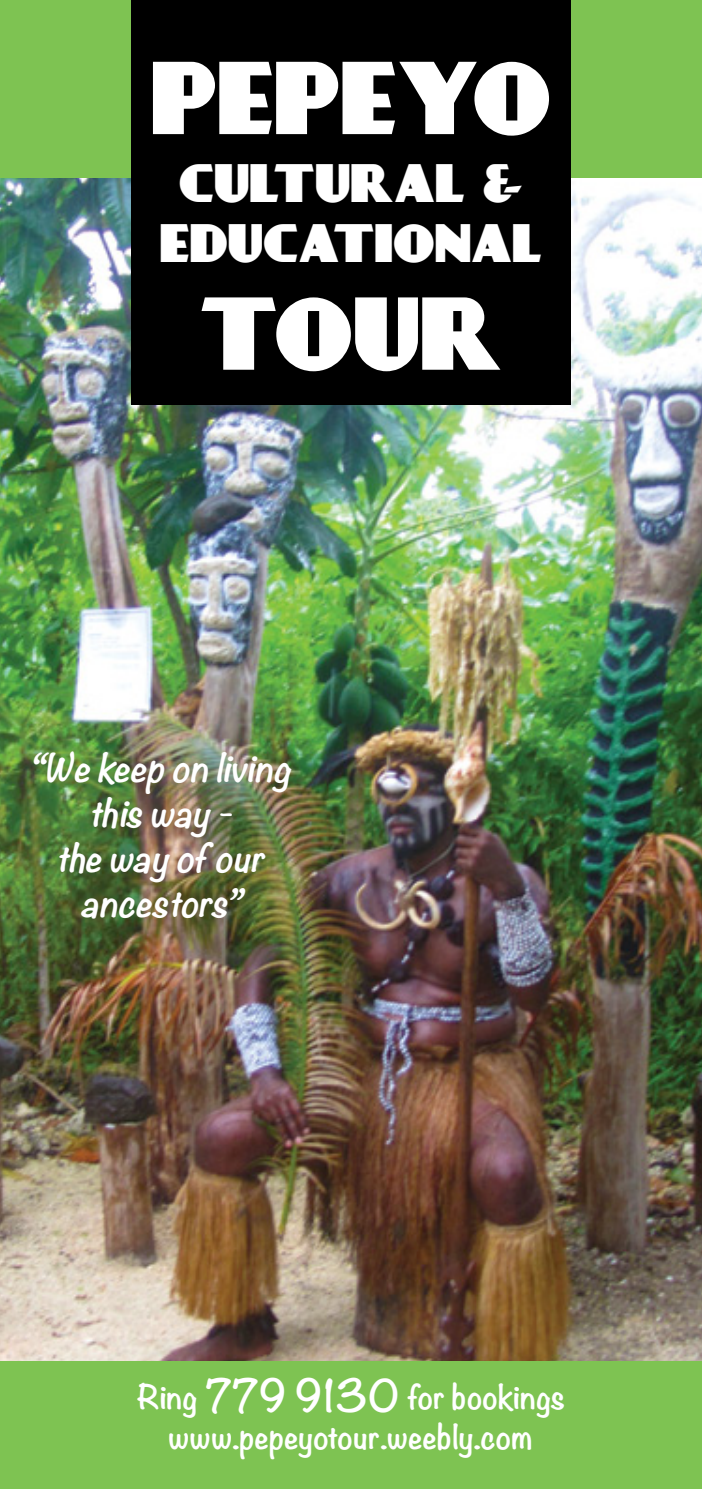
<style>
.page{position:relative;width:702px;height:1489px;background:#fff}
.page>*{position:absolute;margin:0;border:0;box-sizing:border-box;transform-origin:0 0}
.t1{font:90px "Day Poster Black NF";color:#fff}
.t2{font:47.5px/60px "Day Poster Black NF";color:#fff;text-align:center}
.t3{font:italic 700 35px/45px "Noteworthy";color:#fff;text-align:center}
.t4{font:700 30px/40px "Noteworthy";color:#fff;text-align:center}
.s1{font-size:40px}
</style>
<div class="page">
<img style="left:0;top:177px;width:702px;height:1184px">
<div style="left:0;top:0;width:702px;height:177px;background:#7ec352"></div>
<div style="left:131px;top:0;width:439px;height:404px;background:#000"></div>
<div style="left:0;top:1361px;width:702px;height:127px;background:#7ec352"></div>
<h1 class="t1" style="left:151px;top:42px;width:402px">PEPEYO</h1>
<h2 class="t2" style="left:160px;top:153px;width:384px">CULTURAL &amp;<br>EDUCATIONAL</h2>
<h1 class="t1" style="left:199px;top:277px;width:305px">TOUR</h1>
<p class="t3" style="left:29px;top:744px;width:274px">“Wekeeponliving thisway&shy;thewayofour ancestors”</p>
<p class="t4" style="left:136px;top:1375px;width:430px">Ring <span class="s1">779 9130</span> for bookings www.pepeyotour.weebly.com</p>
</div>
